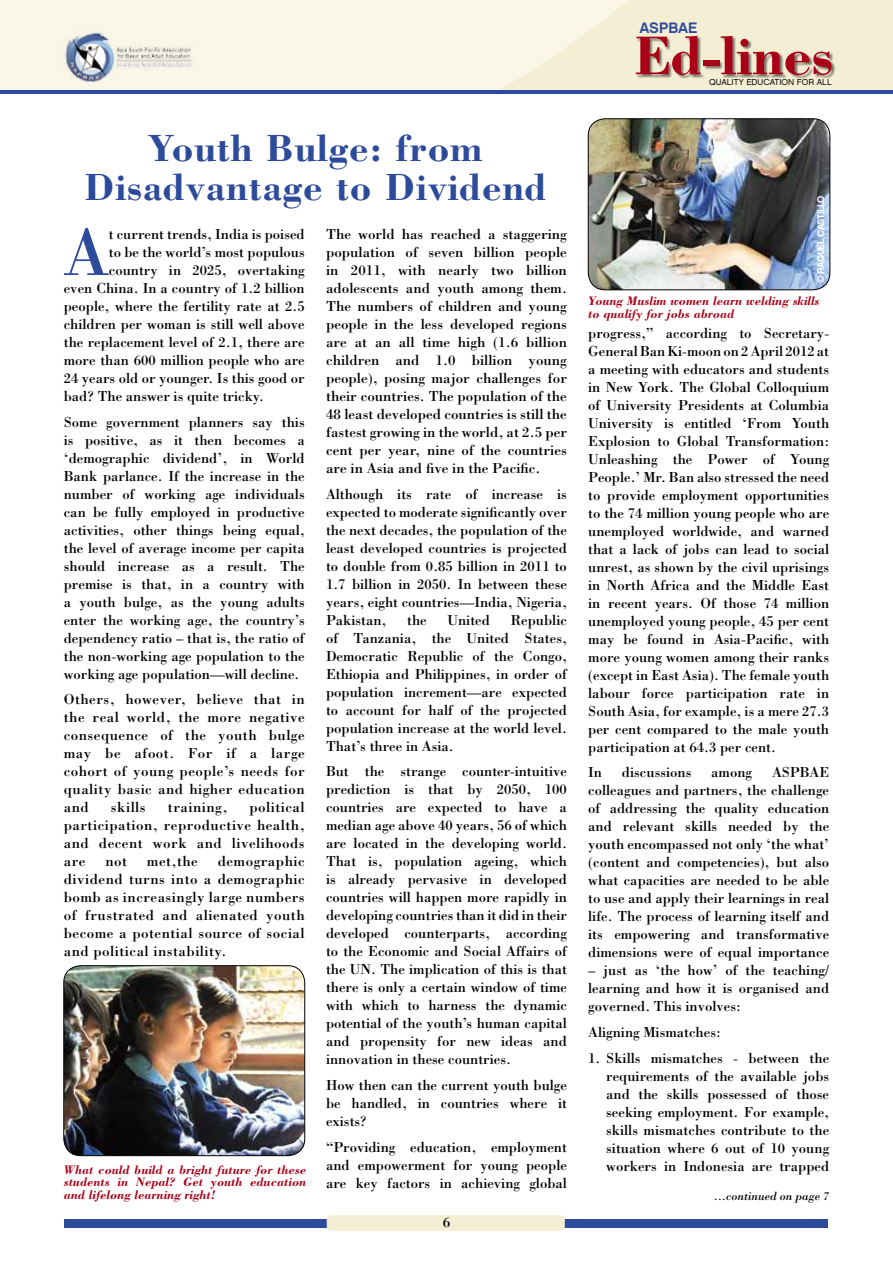
<style>
.page{position:relative;width:893px;height:1263px;background:#fff}
.page>*{position:absolute;margin:0;border:0;box-sizing:border-box;transform-origin:0 0}
.t1{font:68.85px "Bodoni";color:#2d4b9b}
.t2{font:700 56.1px "Bodoni";color:#a90017}
.t3{font:700 39px/39px "Bodoni";letter-spacing:.02em;color:#2d4b9b;text-align:center}
.t4{font:15.15px "Chalet New York Nineteen Sixty";color:#2d4b9b}
.t5{font:15px/18px "Bodoni";color:#000;text-align:justify}
.t6{font:15px "Bodoni";letter-spacing:.03em;color:#000}
.t7{font:italic 700 12.75px/12.8px "Bodoni";color:#a90017;text-align:justify}
.t8{font:italic 12px "Bodoni";color:#000}
.t9{font:9.75px "Chalet New York Nineteen Eighty";letter-spacing:-.06em;color:#fff}
.t10{font:8.7px "Chalet London Nineteen Sixty";color:#000}
</style>
<div class="page">
<svg style="left:0;top:89px;width:893px;height:5px;background:#556ca8"></svg>
<svg style="left:0;top:0;width:893px;height:89px;background:#f8f4e2"></svg>
<div style="left:64px;top:1219px;width:764px;height:8px;background:#2d4b9b"></div>
<div style="left:327px;top:1215px;width:238px;height:16px;background:#f4efd4;border-radius:4px"></div>
<img style="left:61px;top:28px;width:134px;height:58px">
<div style="left:636px;top:36px;width:199px;height:42px;background:#000;opacity:.5"></div>
<img style="left:64px;top:966px;width:241px;height:190px">
<div style="left:63px;top:965px;width:242px;height:191px;border:1px solid #000;border-radius:17px"></div>
<img style="left:588px;top:119px;width:242px;height:171px">
<div style="left:588px;top:118px;width:242px;height:172px;border:1px solid #000;border-radius:17px"></div>
<h3 class="t3" style="left:84px;top:128px;width:464px">Youth Bulge: from<br>Disadvantage to Dividend</h3>
<h1 class="t1" style="left:64px;top:210px;width:47px">A</h1>
<p class="t5" style="left:109px;top:225px;width:197px">t current trends, India is poised</p>
<p class="t5" style="left:109px;top:243px;width:197px">to be the world’s most populous</p>
<p class="t5" style="left:109px;top:261px;width:197px">country in 2025, overtaking</p>
<p class="t5" style="left:64px;top:279px;width:242px">even China. In a country of 1.2 billion</p>
<p class="t5" style="left:64px;top:297px;width:242px">people, where the fertility rate at 2.5</p>
<p class="t5" style="left:64px;top:315px;width:242px">children per woman is still well above</p>
<p class="t5" style="left:64px;top:333px;width:242px">the replacement level of 2.1, there are</p>
<p class="t5" style="left:64px;top:351px;width:242px">more than 600 million people who are</p>
<p class="t5" style="left:64px;top:369px;width:242px">24 years old or younger. Is this good or</p>
<p class="t5" style="left:64px;top:387px;width:202px">bad? The answer is quite tricky.</p>
<p class="t5" style="left:64px;top:412px;width:242px">Some government planners say this is positive, as it then becomes a ‘demographic dividend’, in World Bank parlance. If the increase in the number of working age individuals can be fully employed in productive activities, other things being equal, the level of average income per capita should increase as a result. The premise is that, in a country with a youth bulge, as the young adults enter the working age, the country’s dependency ratio – that is, the ratio of the non-working age population to the working age population—will decline.</p>
<p class="t5" style="left:64px;top:690px;width:242px">Others, however, believe that in the real world, the more negative consequence of the youth bulge may be afoot. For if a large cohort of young people’s needs for quality basic and higher education and</p>
<p class="t5" style="left:64px;top:798px;width:242px;text-indent:186px">political participation, reproductive health, and decent work and livelihoods are</p>
<p class="t5" style="left:111px;top:798px;width:36px">skills</p>
<p class="t6" style="left:168px;top:798px;width:61px">training,</p>
<p class="t5" style="left:64px;top:852px;width:242px;text-indent:154px">demographic dividend turns into a demographic bomb as increasingly large numbers of frustrated and alienated youth become a potential source of social and political instability.</p>
<p class="t5" style="left:105px;top:852px;width:23px">not</p>
<p class="t5" style="left:147px;top:852px;width:53px">met,the</p>
<p class="t7" style="left:64px;top:1163px;width:244px">What could build a bright future for these students in Nepal? Get youth education and lifelong learning right!</p>
<p class="t5" style="left:326px;top:225px;width:242px">The world has reached a staggering population of seven billion people in 2011, with nearly two billion adolescents and youth among them.<br>The numbers of children and young people in the less developed regions are at an all time high (1.6 billion children and 1.0 billion young people), posing major challenges for their countries. The population of the 48 least developed countries is still the fastest growing in the world, at 2.5 per cent per year, nine of the countries are in Asia and five in the Pacific.</p>
<p class="t5" style="left:326px;top:484px;width:242px">Although its rate of increase is expected to moderate significantly over the next decades, the population of the least developed countries is projected to double from 0.85 billion in 2011 to 1.7 billion in 2050. In between these years, eight countries—India, Nigeria, Pakistan,</p>
<p class="t5" style="left:326px;top:610px;width:242px;text-indent:185px">Republic of Tanzania, the United States, Democratic Republic of the Congo, Ethiopia and Philippines, in order of population increment—are expected to account for half of the projected population increase at the world level.<br>That’s three in Asia.</p>
<p class="t5" style="left:326px;top:762px;width:242px">But the strange counter-intuitive prediction is that by 2050, 100 countries are expected to have a median age above 40 years, 56 of which are located in the developing world.<br>That is, population ageing, which is already pervasive in developed countries will happen more rapidly in developing countries than it did in their developed counterparts, according to the Economic and Social Affairs of the UN. The implication of this is that there is only a certain window of time with which to harness the dynamic potential of the youth’s human capital and propensity for new ideas and innovation in these countries.</p>
<p class="t5" style="left:326px;top:1076px;width:242px">How then can the current youth bulge be handled, in countries where it exists?</p>
<p class="t5" style="left:326px;top:1137px;width:242px">“Providing education, employment and empowerment for young people are key factors in achieving global</p>
<p class="t5" style="left:407px;top:610px;width:21px">the</p>
<p class="t5" style="left:447px;top:610px;width:44px">United</p>
<p class="t5" style="left:443px;top:1213px;width:9px">6</p>
<p class="t4" style="left:639px;top:18px;width:50px">ASPBAE</p>
<h2 class="t2" style="left:634px;top:21px;width:201px">Ed-lines</h2>
<p class="t10" style="left:709px;top:77px;width:76px">QUALITY EDUCATION</p>
<p class="t10" style="left:797px;top:77px;width:36px">FOR ALL</p>
<p class="t9" style="left:815px;top:283px;width:89px;rotate:-90deg">© Raquel Castillo</p>
<p class="t7" style="left:588px;top:294px;width:233px">Young Muslim women learn welding skills to qualify for jobs abroad</p>
<p class="t5" style="left:588px;top:323px;width:242px">progress,” according to Secretary-General Ban Ki-moon on 2 April 2012 at a meeting with educators and students in New York. The Global Colloquium of University Presidents at Columbia University is entitled ‘From Youth Explosion to Global Transformation:<br>Unleashing the Power of Young People.’ Mr. Ban also stressed the need to provide employment opportunities to the 74 million young people who are unemployed worldwide, and warned that a lack of jobs can lead to social unrest, as shown by the civil uprisings in North Africa and the Middle East in recent years. Of those 74 million unemployed young people, 45 per cent may be found in Asia-Pacific, with more young women among their ranks (except in East Asia). The female youth labour force participation rate in South Asia, for example, is a mere 27.3 per cent compared to the male youth participation at 64.3 per cent.</p>
<p class="t5" style="left:588px;top:763px;width:15px">In</p>
<p class="t5" style="left:622px;top:763px;width:71px">discussions</p>
<p class="t5" style="left:711px;top:763px;width:42px">among</p>
<p class="t5" style="left:588px;top:763px;width:242px;text-indent:184px">ASPBAE colleagues and partners, the challenge of addressing the quality education and relevant skills needed by the youth encompassed not only ‘the what’ (content and competencies), but also what capacities are needed to be able to use and apply their learnings in real life. The process of learning itself and its empowering and transformative dimensions were of equal importance</p>
<p class="t5" style="left:588px;top:961px;width:242px">– just as ‘the how’ of the teaching/ learning and how it is organised and governed. This involves:</p>
<p class="t5" style="left:588px;top:1023px;width:134px">Aligning Mismatches:</p>
<p class="t5" style="left:606px;top:1048px;width:224px;text-indent:-18px">1. Skills mismatches - between the requirements of the available jobs and the skills possessed of those seeking employment. For example, skills mismatches contribute to the situation where 6 out of 10 young workers in Indonesia are trapped</p>
<p class="t8" style="left:714px;top:1188px;width:117px">...continued on page 7</p>
</div>
